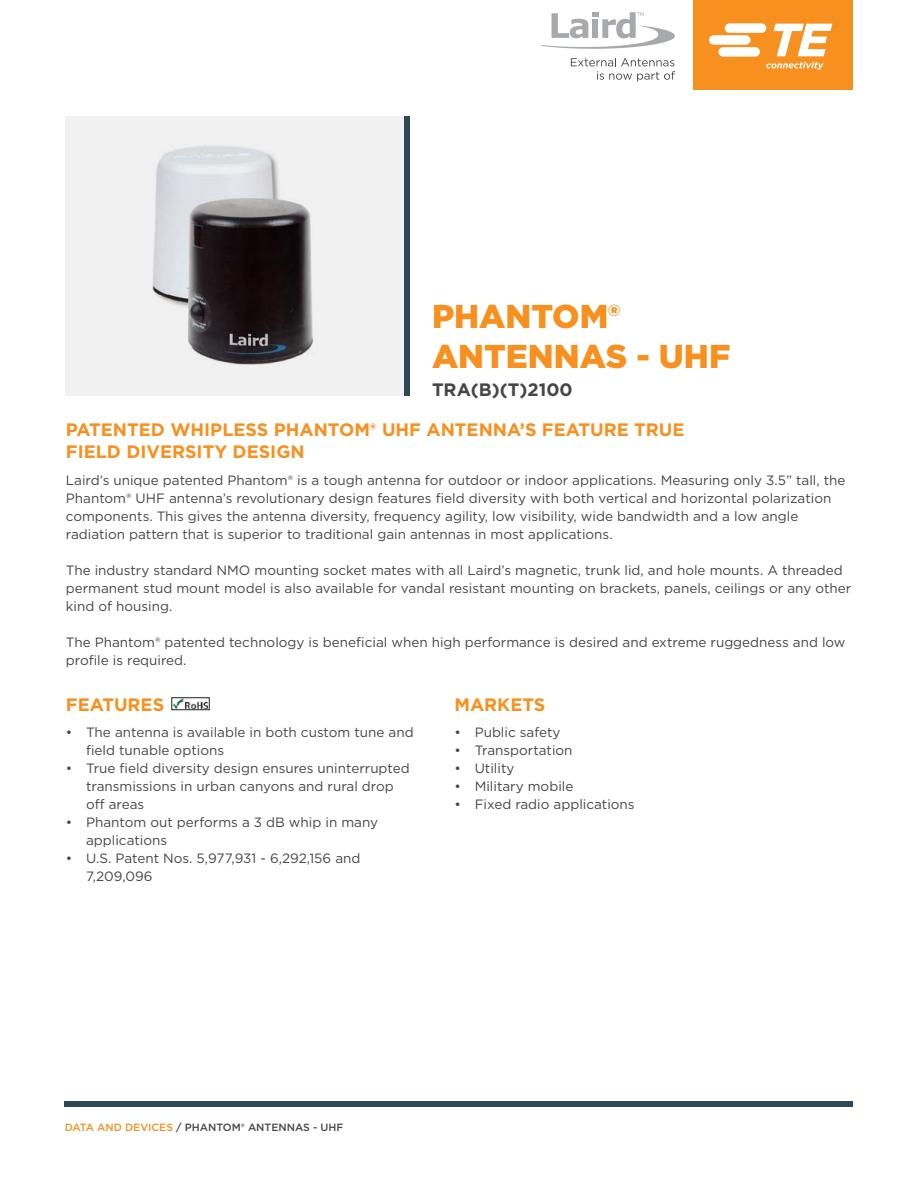
<style>
.page{position:relative;width:918px;height:1188px;background:#fff}
.page>*{position:absolute;margin:0;border:0;box-sizing:border-box;transform-origin:0 0}
.t1{font:900 33px/39.6px "Gotham";color:#f7901e}
.t2{font:700 18px/21.6px "Gotham";color:#f7901e}
.t3{font:700 18px "Gotham";color:#464547}
.t4{font:13.5px/18px "Gotham";color:#464547}
.t5{font:500 10.5px "Gotham";color:#464547}
.s1{color:#f7901e}
</style>
<div class="page">
<div style="left:65px;top:1101px;width:788px;height:6px;background:#2e4857"></div>
<div style="left:66px;top:117px;width:344px;height:279px;background:#f1f1f2"></div>
<div style="left:404px;top:117px;width:6px;height:279px;background:#2e4857"></div>
<div style="left:693px;top:0;width:160px;height:89px;background:#f7901e"></div>
<svg style="left:709px;top:23px;width:123px;height:47px"></svg>
<svg style="left:540px;top:12px;width:135px;height:37px"></svg>
<svg style="left:571px;top:58px;width:104px;height:23px"></svg>
<div style="left:172px;top:698px;width:37px;height:12px;border:1px solid #231f20"></div>
<img style="left:172px;top:699px;width:35px;height:10px">
<img style="left:152px;top:145px;width:162px;height:219px">
<h1 class="t1" style="left:432px;top:296px;width:300px">PHANTOM®<br>ANTENNAS - UHF</h1>
<h2 class="t3" style="left:432px;top:378px;width:142px">TRA(B)(T)2100</h2>
<h2 class="t2" style="left:66px;top:419px;width:620px">PATENTED WHIPLESS PHANTOM® UHF ANTENNA’S FEATURE TRUE<br>FIELD DIVERSITY DESIGN</h2>
<p class="t4" style="left:66px;top:471px;width:781px">Laird’s unique patented Phantom® is a tough antenna for outdoor or indoor applications. Measuring only 3.5” tall, the Phantom® UHF antenna’s revolutionary design features field diversity with both vertical and horizontal polarization components. This gives the antenna diversity, frequency agility, low visibility, wide bandwidth and a low angle radiation pattern that is superior to traditional gain antennas in most applications.</p>
<p class="t4" style="left:66px;top:561px;width:787px">The industry standard NMO mounting socket mates with all Laird’s magnetic, trunk lid, and hole mounts. A threaded permanent stud mount model is also available for vandal resistant mounting on brackets, panels, ceilings or any other kind of housing.</p>
<p class="t4" style="left:66px;top:633px;width:781px">The Phantom® patented technology is beneficial when high performance is desired and extreme ruggedness and low profile is required.</p>
<h2 class="t2" style="left:66px;top:693px;width:100px">FEATURES</h2>
<h2 class="t2" style="left:454px;top:693px;width:92px">MARKETS</h2>
<p class="t4" style="left:86px;top:723px;width:329px;text-indent:-20px">• The antenna is available in both custom tune and field tunable options</p>
<p class="t4" style="left:86px;top:759px;width:325px;text-indent:-20px">• True field diversity design ensures uninterrupted transmissions in urban canyons and rural drop off areas</p>
<p class="t4" style="left:86px;top:813px;width:294px;text-indent:-20px">• Phantom out performs a 3 dB whip in many applications</p>
<p class="t4" style="left:86px;top:849px;width:276px;text-indent:-20px">• U.S. Patent Nos. 5,977,931 - 6,292,156 and<br>7,209,096</p>
<p class="t4" style="left:454px;top:723px;width:108px">• Public safety</p>
<p class="t4" style="left:454px;top:741px;width:120px">• Transportation</p>
<p class="t4" style="left:454px;top:759px;width:62px">• Utility</p>
<p class="t4" style="left:454px;top:777px;width:121px">• Military mobile</p>
<p class="t4" style="left:454px;top:795px;width:182px">• Fixed radio applications</p>
<p class="t5" style="left:65px;top:1120px;width:280px"><span class="s1">DATA AND DEVICES</span> / PHANTOM® ANTENNAS - UHF</p>
</div>
